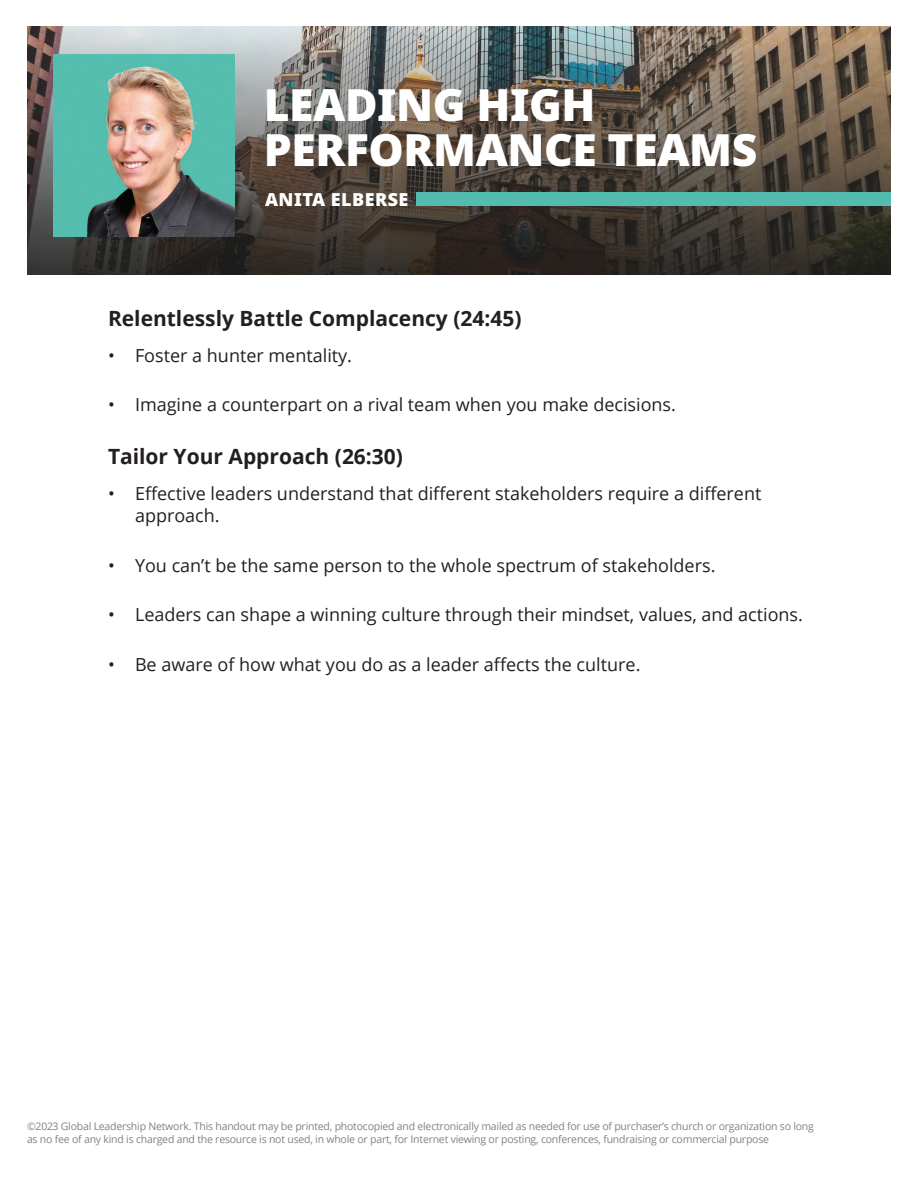
<style>
.page{position:relative;width:918px;height:1188px;background:#fff}
.page>*{position:absolute;margin:0;border:0;box-sizing:border-box;transform-origin:0 0}
.t1{font:900 44.4px "Noto Sans";letter-spacing:-.01em;color:#fff}
.Heading_1{font:700 21px "Open Sans";color:#231f20}
.t2{font:18px/22.5px "Open Sans";color:#231f20}
.t3{font:900 18px "Noto Sans";letter-spacing:.025em;color:#fff}
.t4{font:10.5px/13.5px "Open Sans";letter-spacing:-.02em;color:#808285}
</style>
<div class="page">
<img style="left:27px;top:26px;width:864px;height:248px">
<img style="left:53px;top:55px;width:181px;height:182px">
<div style="left:416px;top:193px;width:475px;height:13px;background:#54bcae"></div>
<p class="t1" style="left:264px;top:71px;width:333px">LEADING HIGH</p>
<p class="t1" style="left:264px;top:116px;width:495px">PERFORMANCE TEAMS</p>
<p class="t3" style="left:265px;top:186px;width:145px">ANITA ELBERSE</p>
<p class="Heading_1" style="left:108px;top:304px;width:415px">Relentlessly Battle Complacency (24:45)</p>
<p class="t2" style="left:108px;top:344px;width:246px">• Foster a hunter mentality.</p>
<p class="t2" style="left:108px;top:393px;width:570px">• Imagine a counterpart on a rival team when you make decisions.</p>
<p class="Heading_1" style="left:108px;top:441px;width:297px">Tailor Your Approach (26:30)</p>
<p class="t2" style="left:135px;top:481px;width:628px;text-indent:-27px">• Effective leaders understand that different stakeholders require a different approach.</p>
<p class="t2" style="left:108px;top:553px;width:609px">• You can’t be the same person to the whole spectrum of stakeholders.</p>
<p class="t2" style="left:108px;top:603px;width:696px">• Leaders can shape a winning culture through their mindset, values, and actions.</p>
<p class="t2" style="left:108px;top:652px;width:534px">• Be aware of how what you do as a leader affects the culture.</p>
<p class="t4" style="left:27px;top:1119px;width:788px">©2023 Global Leadership Network. This handout may be printed, photocopied and electronically mailed as needed for use of purchaser’s church or organization so long as no fee of any kind is charged and the resource is not used, in whole or part, for Internet viewing or posting, conferences, fundraising or commercial purpose</p>
</div>
